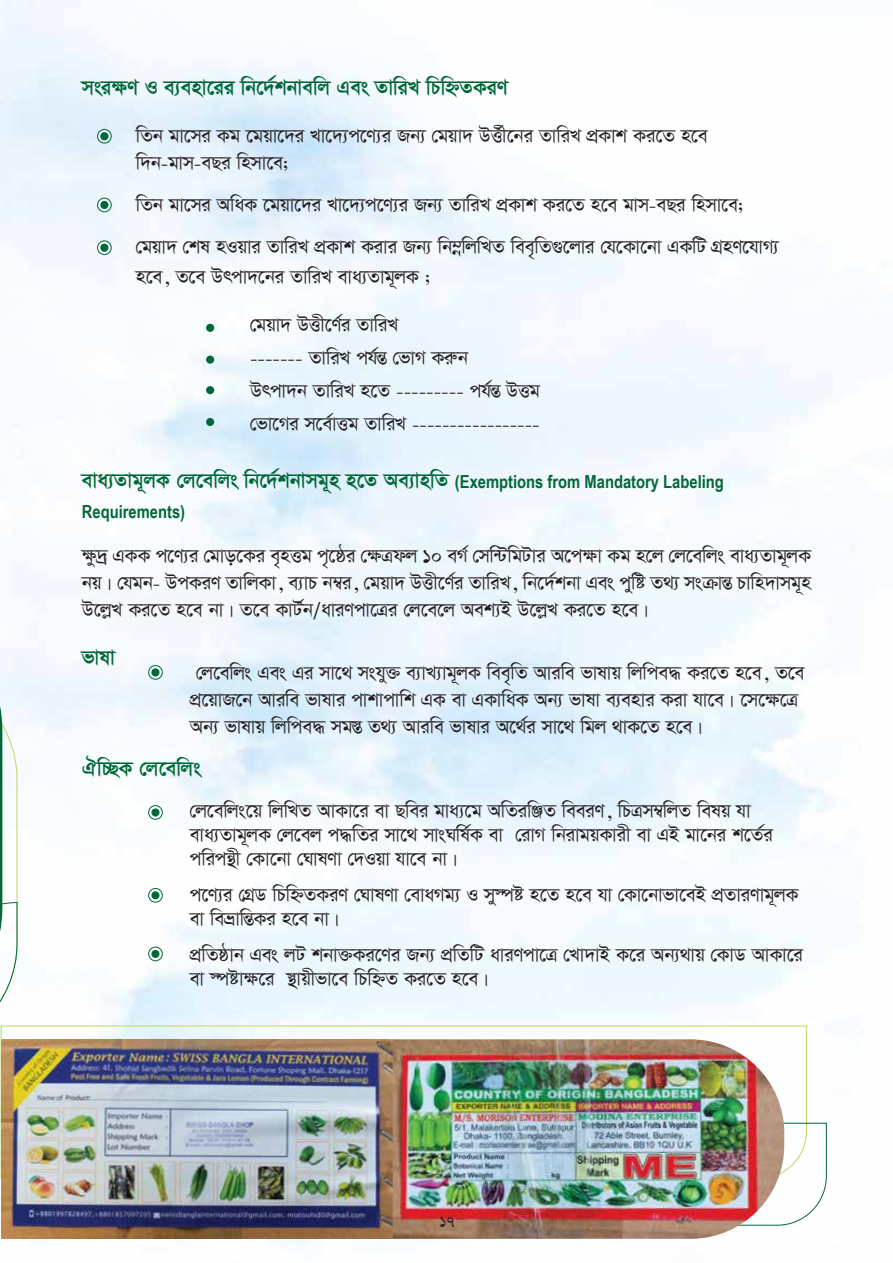
<style>
.page{position:relative;width:893px;height:1263px;background:#fff}
.page>*{position:absolute;margin:0;border:0;box-sizing:border-box;transform-origin:0 0}
.t1{font:700 24px "Sutonny MJ";color:#006838}
.t2{font:22.5px/27px "Sutonny MJ";color:#231f20}
.t3{font:700 18px "Arial Narrow";color:#006838}
.t4{font:18px "Sutonny MJ";color:#231f20}
.s1{font-family:"Arial Narrow";font-size:18px}
</style>
<div class="page">
<img style="left:0;top:0;width:868px;height:1245px">
<svg style="left:0;top:1025px;width:807px;height:154px"></svg>
<svg style="left:784px;top:1122px;width:43px;height:104px"></svg>
<img style="left:1px;top:1039px;width:783px;height:200px">
<div style="left:151px;top:668px;width:8px;height:8px;background:#006838;border-radius:50%"></div>
<div style="left:148px;top:665px;width:15px;height:15px;border:1px solid #006838;border-radius:50%"></div>
<div style="left:151px;top:808px;width:8px;height:8px;background:#006838;border-radius:50%"></div>
<div style="left:148px;top:805px;width:15px;height:15px;border:1px solid #006838;border-radius:50%"></div>
<div style="left:151px;top:891px;width:8px;height:8px;background:#006838;border-radius:50%"></div>
<div style="left:148px;top:888px;width:15px;height:14px;border:1px solid #006838;border-radius:50%"></div>
<div style="left:151px;top:950px;width:8px;height:8px;background:#006838;border-radius:50%"></div>
<div style="left:148px;top:947px;width:15px;height:14px;border:1px solid #006838;border-radius:50%"></div>
<div style="left:100px;top:132px;width:8px;height:8px;background:#006838;border-radius:50%"></div>
<div style="left:97px;top:129px;width:15px;height:14px;border:1px solid #006838;border-radius:50%"></div>
<div style="left:100px;top:201px;width:8px;height:8px;background:#006838;border-radius:50%"></div>
<div style="left:97px;top:198px;width:15px;height:14px;border:1px solid #006838;border-radius:50%"></div>
<div style="left:100px;top:244px;width:8px;height:8px;background:#006838;border-radius:50%"></div>
<div style="left:97px;top:240px;width:15px;height:15px;border:1px solid #006838;border-radius:50%"></div>
<div style="left:206px;top:324px;width:8px;height:8px;background:#006838;border-radius:50%"></div>
<div style="left:206px;top:356px;width:8px;height:8px;background:#006838;border-radius:50%"></div>
<div style="left:206px;top:386px;width:8px;height:8px;background:#006838;border-radius:50%"></div>
<div style="left:206px;top:418px;width:8px;height:8px;background:#006838;border-radius:50%"></div>
<svg style="left:0;top:609px;width:18px;height:443px"></svg>
<p class="t1" style="left:82px;top:74px;width:428px">MSI¶Y I E¨ENV‡II WB‡`©KBVEWJ GES ZVWIL WPWÝZKIY</p>
<p class="t2" style="left:136px;top:123px;width:573px">WZB GV‡MI KG ‡GQV‡`I LV‡`¨C‡Y¨I RB¨ †GQV` DË©X‡BI ZVWIL CÖKVK KI‡Z N‡E<br>W`B-GVM-EQI WNMV‡E;</p>
<p class="t2" style="left:136px;top:185px;width:644px;line-height:42px">WZB GV‡MI AWAK ‡GQV‡`I LV‡`¨C‡Y¨I RB¨ ZVWIL CÖKVK KI‡Z N‡E GVM-EQI WNMV‡E; †GQV` †KL NIQVI ZVWIL CÖKVK KIVI RB¨ WB¤ŒWJWLZ WEE„WZ¸‡JVI †H‡KV‡BV GKWU MÖNY‡HVM¨</p>
<p class="t2" style="left:250px;top:254px;width:181px;line-height:48px;text-indent:-114px">N‡E, Z‡E DRCV`‡BI ZVWIL EVA¨ZVG~JK ; †GQV` DËX‡Y©I ZVWIL</p>
<p class="t2" style="left:250px;top:342px;width:291px;line-height:33px">------- ZVWIL CH©ŠÍ†FVM KIÆB<br>DRCV`B ZVWIL N‡Z --------- CH©ŠÍDËG †FV‡MI M‡E©VËG ZVWIL -----------------</p>
<p class="t1" style="left:82px;top:467px;width:644px">EVA¨ZVG~JK †J‡EWJS WB‡`©KBVMG~N N‡Z AE¨VNWZ <span class="s1">(Exemptions from Mandatory Labeling</span></p>
<p class="t3" style="left:82px;top:498px;width:105px">Requirements)</p>
<p class="t2" style="left:82px;top:543px;width:733px;text-align:justify">ŸZ`ªGKK C‡Y¨I †GVO‡KI E„NËG C„‡ÔI †ŸÎDJ 10 EM©†MW›UWGUVI A‡CŸV KG N‡J †J‡EWJS EVA¨ZVG~JK BQ| †HGB- DCKIY ZVWJKV, E¨VP B¤^I, †GQV` DËX‡Y©I ZVWIL, WB‡`©KBV GES CYWÓ Z_¨ MSΜVŠÍPVWN`VMG~N D‡JØL KI‡Z N‡E BV| Z‡E KVU©B/AVIYCV‡ÎI †J‡E‡J AEK¨B D‡JØL KI‡Z N‡E|</p>
<p class="t1" style="left:82px;top:644px;width:35px">FVLV</p>
<p class="t2" style="left:190px;top:660px;width:616px">†J‡EWJS GES GI MV‡_ MSHY³ E¨VL¨VG~JK WEE„WZ AVIWE FVLVQ WJWCE× KI‡Z N‡E, Z‡E<br>CÖ‡QVR‡B AVIWE FVLVI CVKVCVWK GK EV GKVWAK AB¨ FVLV E¨ENVI KIV HV‡E| ‡M‡Ÿ‡Î<br>AB¨ FVLVQ WJWCE× MG¯ÍZ_¨ AVIWE FVLVI A‡_©I MV‡_ WGJ _VK‡Z N‡E|</p>
<p class="t1" style="left:82px;top:755px;width:120px">HW”QK †J‡EWJS</p>
<p class="t2" style="left:190px;top:800px;width:586px;line-height:24px">†J‡EWJS‡Q WJWLZ AVKV‡I EV QWEI GVA¨‡G AWZIWÄZ WEEIY, WPÎM¤^WJZ WELQ HV<br>EVA¨ZVG~JK †J‡EJ C×WZI MV‡_ MVSNWL©K EV †IVM WBIVGQKVIX EV GB GV‡BI K‡Z©I<br>CWICŠ’X†KV‡BV †NVLYV †`IQV HV‡E BV|</p>
<p class="t2" style="left:190px;top:884px;width:610px;line-height:24px">C‡Y¨I †MÖW WPWÝZKIY †NVLYV †EVAMG¨ I MY¯ÚÓ N‡Z N‡E HV †KV‡BVFV‡EB CÖZVIYVG~JK<br>EV WEÅVWŠÍKI N‡E BV|</p>
<p class="t2" style="left:190px;top:944px;width:614px;line-height:24px">CÖWZÔVB GES JU KBV³KI‡YI RB¨ CÖWZWU AVIYCV‡Î †LV`VB K‡I AB¨_VQ †KVW AVKV‡I<br>EV ¯ÚÓVŸ‡I ¯’VQXFV‡E WPWÝZ KI‡Z N‡E|</p>
<p class="t4" style="left:440px;top:1211px;width:16px">17</p>
</div>
